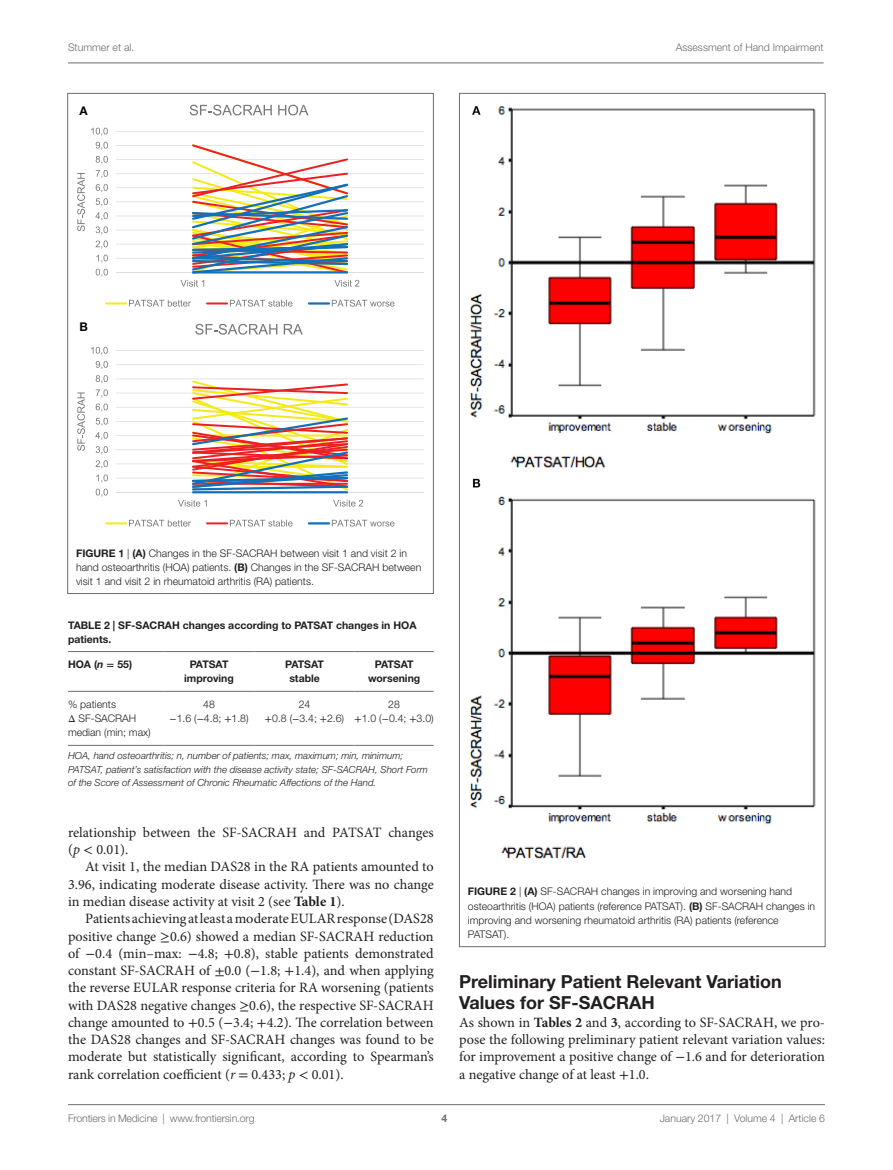
<style>
.page{position:relative;width:893px;height:1170px;background:#fff}
.page>*{position:absolute;margin:0;border:0;box-sizing:border-box;transform-origin:0 0}
.t1{font:700 18px/21px "Helvetica Neue LT Std";color:#231f20}
.t2{font:14.25px/17.2px "Minion Pro";color:#231f20;text-align:justify}
.t3{font:700 12px "Helvetica Neue LT Std";color:#040503}
.t4{font:300 10.5px/14.2px "Helvetica Neue LT Std";color:#231f20}
.t5{font:700 10.5px/14.2px "Helvetica Neue LT Std";color:#231f20;text-align:center}
.t6{font:300 10.5px "Helvetica Neue LT Std";color:#6c6d70}
.t7{font:700 10.5px "Helvetica Neue LT Std";color:#6c6d70}
.t8{font:italic 300 9.75px/13.5px "Helvetica Neue LT Std";color:#231f20}
.s1{font-weight:700}
.s2{font-style:italic}
.s3{font-family:"STIX General"}
.s4{font-family:"STIX General";font-weight:400}
</style>
<div class="page">
<hr style="left:68px;top:651px;width:96px;height:1px;background:#6c6d70">
<hr style="left:68px;top:691px;width:96px;height:1px;background:#6c6d70">
<hr style="left:164px;top:651px;width:91px;height:1px;background:#6c6d70">
<hr style="left:164px;top:691px;width:91px;height:1px;background:#6c6d70">
<hr style="left:255px;top:651px;width:100px;height:1px;background:#6c6d70">
<hr style="left:255px;top:691px;width:100px;height:1px;background:#6c6d70">
<hr style="left:355px;top:651px;width:79px;height:1px;background:#6c6d70">
<hr style="left:355px;top:691px;width:79px;height:1px;background:#6c6d70">
<hr style="left:68px;top:745px;width:96px;height:1px;background:#6c6d70">
<hr style="left:164px;top:745px;width:91px;height:1px;background:#6c6d70">
<hr style="left:255px;top:745px;width:100px;height:1px;background:#6c6d70">
<hr style="left:355px;top:745px;width:79px;height:1px;background:#6c6d70">
<img style="left:469px;top:106px;width:346px;height:753px">
<hr style="left:116px;top:131px;width:308px;height:1px;background:#dcdddf">
<hr style="left:116px;top:145px;width:308px;height:1px;background:#dcdddf">
<hr style="left:116px;top:159px;width:308px;height:1px;background:#dcdddf">
<hr style="left:116px;top:173px;width:308px;height:1px;background:#dcdddf">
<hr style="left:116px;top:187px;width:308px;height:1px;background:#dcdddf">
<hr style="left:116px;top:201px;width:308px;height:1px;background:#dcdddf">
<hr style="left:116px;top:215px;width:308px;height:1px;background:#dcdddf">
<hr style="left:116px;top:230px;width:308px;height:1px;background:#dcdddf">
<hr style="left:116px;top:244px;width:308px;height:1px;background:#dcdddf">
<hr style="left:116px;top:258px;width:308px;height:1px;background:#dcdddf">
<hr style="left:116px;top:272px;width:308px;height:1px;background:#dcdddf">
<img style="left:192px;top:144px;width:156px;height:129px">
<svg style="left:96px;top:269px;width:12px;height:8px"></svg>
<svg style="left:96px;top:254px;width:12px;height:8px"></svg>
<svg style="left:96px;top:240px;width:12px;height:8px"></svg>
<svg style="left:96px;top:226px;width:12px;height:8px"></svg>
<svg style="left:95px;top:212px;width:13px;height:8px"></svg>
<svg style="left:96px;top:198px;width:12px;height:8px"></svg>
<svg style="left:96px;top:184px;width:12px;height:8px"></svg>
<svg style="left:96px;top:170px;width:12px;height:8px"></svg>
<svg style="left:96px;top:156px;width:12px;height:8px"></svg>
<svg style="left:96px;top:142px;width:12px;height:8px"></svg>
<svg style="left:91px;top:128px;width:17px;height:8px"></svg>
<svg style="left:181px;top:280px;width:23px;height:7px"></svg>
<svg style="left:334px;top:280px;width:25px;height:7px"></svg>
<svg style="left:77px;top:173px;width:8px;height:58px"></svg>
<svg style="left:190px;top:105px;width:118px;height:10px"></svg>
<hr style="left:105px;top:302px;width:22px;height:2px;background:#f2eb17">
<svg style="left:129px;top:300px;width:62px;height:6px"></svg>
<hr style="left:206px;top:302px;width:22px;height:2px;background:#ee1f23">
<svg style="left:230px;top:300px;width:63px;height:6px"></svg>
<hr style="left:308px;top:302px;width:22px;height:2px;background:#1270b9">
<svg style="left:332px;top:300px;width:62px;height:6px"></svg>
<hr style="left:116px;top:477px;width:308px;height:1px;background:#dcdddf">
<hr style="left:116px;top:463px;width:308px;height:1px;background:#dcdddf">
<hr style="left:116px;top:449px;width:308px;height:1px;background:#dcdddf">
<hr style="left:116px;top:435px;width:308px;height:1px;background:#dcdddf">
<hr style="left:116px;top:421px;width:308px;height:1px;background:#dcdddf">
<hr style="left:116px;top:407px;width:308px;height:1px;background:#dcdddf">
<hr style="left:116px;top:392px;width:308px;height:1px;background:#dcdddf">
<hr style="left:116px;top:378px;width:308px;height:1px;background:#dcdddf">
<hr style="left:116px;top:364px;width:308px;height:1px;background:#dcdddf">
<hr style="left:116px;top:350px;width:308px;height:1px;background:#dcdddf">
<hr style="left:116px;top:492px;width:308px;height:1px;background:#dcdddf">
<hr style="left:192px;top:491px;width:156px;height:2px;background:#1270b9">
<svg style="left:192px;top:380px;width:156px;height:110px"></svg>
<svg style="left:96px;top:488px;width:12px;height:8px"></svg>
<svg style="left:96px;top:474px;width:12px;height:8px"></svg>
<svg style="left:96px;top:460px;width:12px;height:8px"></svg>
<svg style="left:96px;top:446px;width:12px;height:8px"></svg>
<svg style="left:95px;top:432px;width:13px;height:8px"></svg>
<svg style="left:96px;top:417px;width:12px;height:9px"></svg>
<svg style="left:96px;top:403px;width:12px;height:8px"></svg>
<svg style="left:96px;top:389px;width:12px;height:8px"></svg>
<svg style="left:96px;top:375px;width:12px;height:8px"></svg>
<svg style="left:96px;top:361px;width:12px;height:8px"></svg>
<svg style="left:91px;top:347px;width:17px;height:8px"></svg>
<svg style="left:178px;top:500px;width:29px;height:6px"></svg>
<svg style="left:333px;top:500px;width:30px;height:6px"></svg>
<svg style="left:77px;top:392px;width:8px;height:59px"></svg>
<svg style="left:195px;top:324px;width:108px;height:10px"></svg>
<hr style="left:105px;top:522px;width:22px;height:2px;background:#f2eb17">
<svg style="left:129px;top:519px;width:62px;height:7px"></svg>
<hr style="left:206px;top:522px;width:22px;height:2px;background:#ee1f23">
<svg style="left:230px;top:519px;width:63px;height:7px"></svg>
<hr style="left:308px;top:522px;width:22px;height:2px;background:#1270b9">
<svg style="left:332px;top:519px;width:62px;height:7px"></svg>
<hr style="left:68px;top:63px;width:756px;height:1px;background:#6c6d70">
<hr style="left:68px;top:1104px;width:757px;height:1px;background:#6c6d70">
<p class="t6" style="left:68px;top:41px;width:68px">Stummer et al.</p>
<p class="t6" style="left:676px;top:41px;width:149px">Assessment of Hand Impairment</p>
<p class="t3" style="left:80px;top:104px;width:10px">A</p>
<p class="t3" style="left:80px;top:319px;width:10px">B</p>
<p class="t4" style="left:76px;top:545px;width:347px"><span class="s1">FIG URE 1</span> | <span class="s1">(A)</span> Changes in the SF-SACRAH between visit 1 and visit 2 in hand osteoarthritis (HOA) patients. <span class="s1">(B)</span> Changes in the SF-SACRAH between visit 1 and visit 2 in rheumatoid arthritis (RA) patients.</p>
<p class="t5" style="left:68px;top:617px;width:76px">TABLE 2 | SF-SACRAH</p>
<p class="t5" style="left:183px;top:617px;width:235px">changes according to PATSAT changes in HOA</p>
<p class="t5" style="left:68px;top:632px;width:45px">patients.</p>
<p class="t5" style="left:68px;top:657px;width:66px">HOA (<span class="s2">n</span> <span class="s3">=</span> 55)</p>
<p class="t5" style="left:184px;top:657px;width:51px">PATSAT improving</p>
<p class="t5" style="left:285px;top:657px;width:40px">PATSAT stable</p>
<p class="t5" style="left:368px;top:657px;width:54px">PATSAT worsening</p>
<p class="t4" style="left:68px;top:696px;width:50px">% patients</p>
<p class="t4" style="left:203px;top:696px;width:13px">48</p>
<p class="t4" style="left:299px;top:696px;width:13px">24</p>
<p class="t4" style="left:388px;top:696px;width:13px">28</p>
<p class="t4" style="left:68px;top:711px;width:84px"><span class="s4">Δ</span> SF-SACRAH median (min; max)</p>
<p class="t4" style="left:169px;top:711px;width:81px"><span class="s4">−</span>1.6 (<span class="s4">−</span>4.8; <span class="s4">+</span>1.8)</p>
<p class="t4" style="left:265px;top:711px;width:170px"><span class="s4">+</span>0.8 (<span class="s4">−</span>3.4; <span class="s4">+</span>2.6) <span class="s4">+</span>1.0 (<span class="s4">−</span>0.4; <span class="s4">+</span>3.0)</p>
<p class="t8" style="left:68px;top:749px;width:361px">HOA, hand osteoarthritis; n, number of patients; max, maximum; min, minimum;<br>PATSAT, patient’s satisfaction with the disease activity state; SF-SACRAH, Short Form of the Score of Assessment of Chronic Rheumatic Affections of the Hand.</p>
<p class="t2" style="left:68px;top:823px;width:367px">relationship between the SF-SACRAH and PATSAT changes (<span class="s2">p</span> <span class="s3">&lt;</span> 0.01).</p>
<p class="t2" style="left:68px;top:858px;width:367px;text-indent:17px">At visit 1, the median DAS28 in the RA patients amounted to 3.96, indicating moderate disease activity. There was no change in median disease activity at visit 2 (see <span class="s1">Table 1</span>).</p>
<p class="t2" style="left:68px;top:910px;width:367px;text-indent:17px">Patients achieving at least a moderate EULAR response (DAS28 positive change <span class="s3">≥</span>0.6) showed a median SF-SACRAH reduction of <span class="s3">−</span>0.4 (min–max: <span class="s3">−</span>4.8; <span class="s3">+</span>0.8), stable patients demonstrated constant SF-SACRAH of <span class="s3">±</span>0.0 (<span class="s3">−</span>1.8; <span class="s3">+</span>1.4), and when applying the reverse EULAR response criteria for RA worsening (patients with DAS28 negative changes <span class="s3">≥</span>0.6), the respective SF-SACRAH change amounted to <span class="s3">+</span>0.5 (<span class="s3">−</span>3.4; <span class="s3">+</span>4.2). The correlation between the DAS28 changes and SF-SACRAH changes was found to be moderate but statistically significant, according to Spearman’s rank correlation coefficient (<span class="s2">r</span> <span class="s3">=</span> 0.433; <span class="s2">p</span> <span class="s3">&lt;</span> 0.01).</p>
<p class="t4" style="left:468px;top:884px;width:349px"><span class="s1">FIG URE 2</span> | <span class="s1">(A)</span> SF-SACRAH changes in improving and worsening hand osteoarthritis (HOA) patients (reference PATSAT). <span class="s1">(B)</span> SF-SACRAH changes in improving and worsening rheumatoid arthritis (RA) patients (reference PATSAT).</p>
<p class="t1" style="left:459px;top:971px;width:324px">Preliminary Patient Relevant Variation<br>Values for SF-SACRAH</p>
<p class="t2" style="left:459px;top:1013px;width:367px">As shown in <span class="s1">Tables 2</span> and <span class="s1">3</span>, according to SF-SACRAH, we pro&shy;pose the following preliminary patient relevant variation values: for improvement a positive change of <span class="s3">−</span>1.6 and for deterioration a negative change of at least <span class="s3">+</span>1.0.</p>
<p class="t6" style="left:68px;top:1111px;width:188px">Frontiers in Medicine | www.frontiersin.org</p>
<p class="t6" style="left:660px;top:1111px;width:167px">January 2017 | Volume 4 | Article 6</p>
<p class="t7" style="left:441px;top:1111px;width:7px">4</p>
</div>
